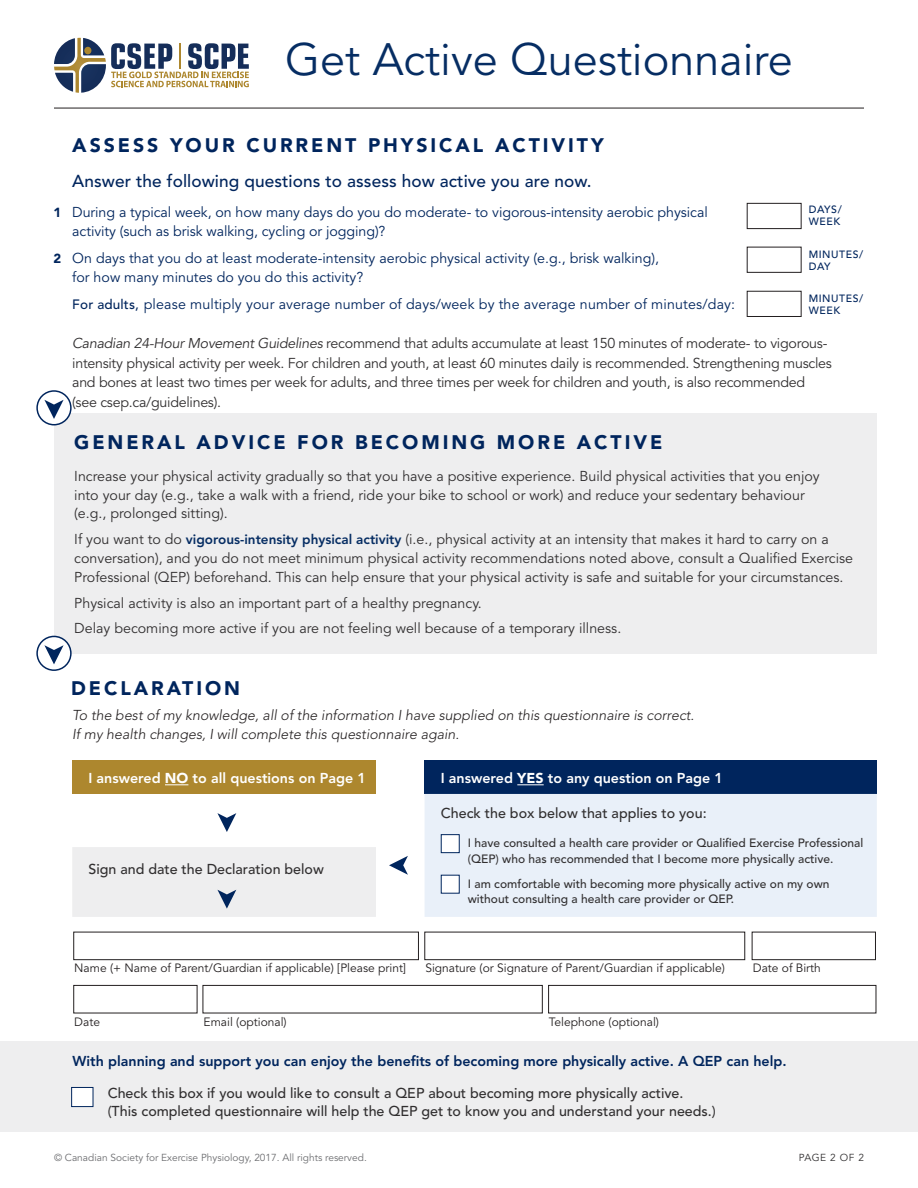
<style>
.page{position:relative;width:918px;height:1188px;background:#fff}
.page>*{position:absolute;margin:0;border:0;box-sizing:border-box;transform-origin:0 0}
.t1{font:45px "Avenir";color:#062d63}
.t2{font:900 19.5px "Avenir";letter-spacing:.15em;color:#00255d}
.t3{font:500 17.25px "Avenir";letter-spacing:.005em;color:#00255d}
.t4{font:14.25px/18.8px "Avenir";color:#312f30}
.t5{font:14.25px/18.8px "Avenir";color:#00255d}
.t6{font:14.25px/19.8px "Avenir";letter-spacing:-.02em;color:#312f30}
.t7{font:500 14.25px/18.8px "Avenir";color:#312f30}
.t8{font:italic 300 14.25px/18.8px "Avenir";color:#231f20}
.t9{font:800 14.25px "Avenir";color:#00255d}
.t10{font:800 14.25px "Avenir";color:#fff}
.t11{font:500 12px/15.8px "Avenir";color:#312f30}
.t12{font:12px "Avenir";color:#231f20}
.t13{font:500 10.5px/12px "Avenir";letter-spacing:.055em;color:#00255d}
.t14{font:10.2px "Avenir";color:#6c6d70}
.t15{font:10.2px "Avenir";letter-spacing:.055em;color:#312f30}
.s1{font-weight:900;font-size:13.2px}
.s2{font-weight:500;font-size:13.5px}
.s3{font-style:italic}
.s4{font-weight:800;font-size:13.5px;color:#062d63}
.s5{font-weight:900}
</style>
<div class="page">
<div style="left:0;top:1041px;width:918px;height:91px;background:#eeeeef"></div>
<div style="left:54px;top:413px;width:823px;height:241px;background:#eeeeef"></div>
<div style="left:747px;top:203px;width:54px;height:26px;border:1px solid #231f20"></div>
<div style="left:747px;top:291px;width:54px;height:26px;border:1px solid #231f20"></div>
<svg style="left:37px;top:636px;width:34px;height:34px"></svg>
<div style="left:36px;top:636px;width:36px;height:35px;border:2px solid #00255d;border-radius:50%"></div>
<svg style="left:44px;top:645px;width:20px;height:19px"></svg>
<div style="left:37px;top:391px;width:34px;height:34px;background:#fff;border-radius:50%"></div>
<div style="left:36px;top:390px;width:36px;height:35px;border:2px solid #00255d;border-radius:50%"></div>
<svg style="left:44px;top:400px;width:20px;height:19px"></svg>
<div style="left:548px;top:985px;width:328px;height:28px;border:1px solid #231f20"></div>
<div style="left:74px;top:932px;width:345px;height:28px;border:1px solid #231f20"></div>
<div style="left:203px;top:985px;width:339px;height:28px;border:1px solid #231f20"></div>
<div style="left:74px;top:985px;width:123px;height:28px;border:1px solid #231f20"></div>
<div style="left:425px;top:932px;width:320px;height:28px;border:1px solid #231f20"></div>
<div style="left:752px;top:932px;width:124px;height:28px;border:1px solid #231f20"></div>
<hr style="left:54px;top:108px;width:810px;height:1px;background:#231f20">
<svg style="left:54px;top:38px;width:195px;height:55px"></svg>
<div style="left:72px;top:760px;width:304px;height:34px;background:#ad872e"></div>
<div style="left:425px;top:760px;width:452px;height:34px;background:#00255d"></div>
<div style="left:425px;top:794px;width:452px;height:123px;background:#e9f0f9"></div>
<svg style="left:165px;top:784px;width:23px;height:1px"></svg>
<svg style="left:517px;top:784px;width:27px;height:1px"></svg>
<div style="left:441px;top:834px;width:19px;height:19px;background:#fff;border:1px solid #00255d"></div>
<div style="left:441px;top:875px;width:19px;height:19px;background:#fff;border:1px solid #00255d"></div>
<div style="left:71px;top:1087px;width:22px;height:20px;background:#fff;border:1px solid #00255d"></div>
<svg style="left:217px;top:813px;width:19px;height:19px"></svg>
<div style="left:72px;top:847px;width:304px;height:70px;background:#eeeeef"></div>
<svg style="left:389px;top:856px;width:19px;height:19px"></svg>
<h1 class="t1" style="left:285px;top:34px;width:509px">Get Active Questionnaire</h1>
<h2 class="t2" style="left:72px;top:133px;width:533px">ASSESS YOUR CURRENT PHYSICAL ACTIVITY</h2>
<p class="t3" style="left:72px;top:171px;width:521px">Answer the following questions to assess how active you are now.</p>
<p class="t5" style="left:72px;top:203px;width:637px;text-indent:-19px"><span class="s1">1</span> During a typical week, on how many days do you do moderate- to vigorous-intensity aerobic physical activity (such as brisk walking, cycling or jogging)?</p>
<p class="t5" style="left:72px;top:249px;width:588px;text-indent:-19px"><span class="s1">2</span> On days that you do at least moderate-intensity aerobic physical activity (e.g., brisk walking), for how many minutes do you do this activity?</p>
<p class="t5" style="left:72px;top:295px;width:664px"><span class="s2">For adults,</span> please multiply your average number of days/week by the average number of minutes/day:</p>
<p class="t13" style="left:809px;top:204px;width:35px">DAYS/<br>WEEK</p>
<p class="t13" style="left:809px;top:249px;width:56px">MINUTES/<br>DAY</p>
<p class="t13" style="left:809px;top:293px;width:56px">MINUTES/<br>WEEK</p>
<p class="t6" style="left:72px;top:333px;width:761px"><span class="s3">Canadian 24-Hour Movement Guidelines</span> recommend that adults accumulate at least 150 minutes of moderate- to vigorous&shy;intensity physical activity per week. For children and youth, at least 60 minutes daily is recommended. Strengthening muscles and bones at least two times per week for adults, and three times per week for children and youth, is also recommended (see csep.ca/guidelines).</p>
<h2 class="t2" style="left:74px;top:430px;width:590px">GENERAL ADVICE FOR BECOMING MORE ACTIVE</h2>
<p class="t4" style="left:74px;top:467px;width:747px">Increase your physical activity gradually so that you have a positive experience. Build physical activities that you enjoy into your day (e.g., take a walk with a friend, ride your bike to school or work) and reduce your sedentary behaviour (e.g., prolonged sitting).</p>
<p class="t4" style="left:74px;top:530px;width:780px">If you want to do <span class="s4">vigorous-intensity physical activity</span> (i.e., physical activity at an intensity that makes it hard to carry on a conversation), and you do not meet minimum physical activity recommendations noted above, consult a Qualified Exercise<br>Professional (QEP) beforehand. This can help ensure that your physical activity is safe and suitable for your circumstances.</p>
<p class="t4" style="left:74px;top:590px;width:549px;line-height:25.8px">Physical activity is also an important part of a healthy pregnancy.<br>Delay becoming more active if you are not feeling well because of a temporary illness.</p>
<h2 class="t2" style="left:71px;top:677px;width:170px">DECLARATION</h2>
<p class="t8" style="left:72px;top:706px;width:624px">To the best of my knowledge, all of the information I have supplied on this questionnaire is correct.<br>If my health changes, I will complete this questionnaire again.</p>
<p class="t10" style="left:88px;top:770px;width:279px">I answered <span class="s5">NO</span> to all questions on Page 1</p>
<p class="t10" style="left:441px;top:770px;width:284px">I answered <span class="s5">YES</span> to any question on Page 1</p>
<p class="t7" style="left:441px;top:804px;width:267px">Check the box below that applies to you:</p>
<p class="t11" style="left:468px;top:835px;width:397px">I have consulted a health care provider or Qualified Exercise Professional (QEP) who has recommended that I become more physically active.</p>
<p class="t7" style="left:88px;top:860px;width:237px">Sign and date the Declaration below</p>
<p class="t11" style="left:468px;top:876px;width:363px">I am comfortable with becoming more physically active on my own without consulting a health care provider or QEP.</p>
<p class="t12" style="left:74px;top:961px;width:333px">Name (+ Name of Parent/Guardian if applicable) [Please print]</p>
<p class="t12" style="left:74px;top:1015px;width:27px">Date</p>
<p class="t12" style="left:204px;top:1015px;width:85px">Email (optional)</p>
<p class="t12" style="left:425px;top:961px;width:301px">Signature (or Signature of Parent/Guardian if applicable)</p>
<p class="t12" style="left:753px;top:961px;width:70px">Date of Birth</p>
<p class="t12" style="left:549px;top:1015px;width:112px">Telephone (optional)</p>
<p class="t9" style="left:73px;top:1053px;width:716px">With planning and support you can enjoy the benefits of becoming more physically active. A QEP can help.</p>
<p class="t7" style="left:108px;top:1084px;width:610px">Check this box if you would like to consult a QEP about becoming more physically active. (This completed questionnaire will help the QEP get to know you and understand your needs.)</p>
<p class="t14" style="left:54px;top:1152px;width:314px">© Canadian Society for Exercise Physiology, 2017. All rights reserved.</p>
<p class="t15" style="left:799px;top:1152px;width:67px">PAGE 2 OF 2</p>
</div>
